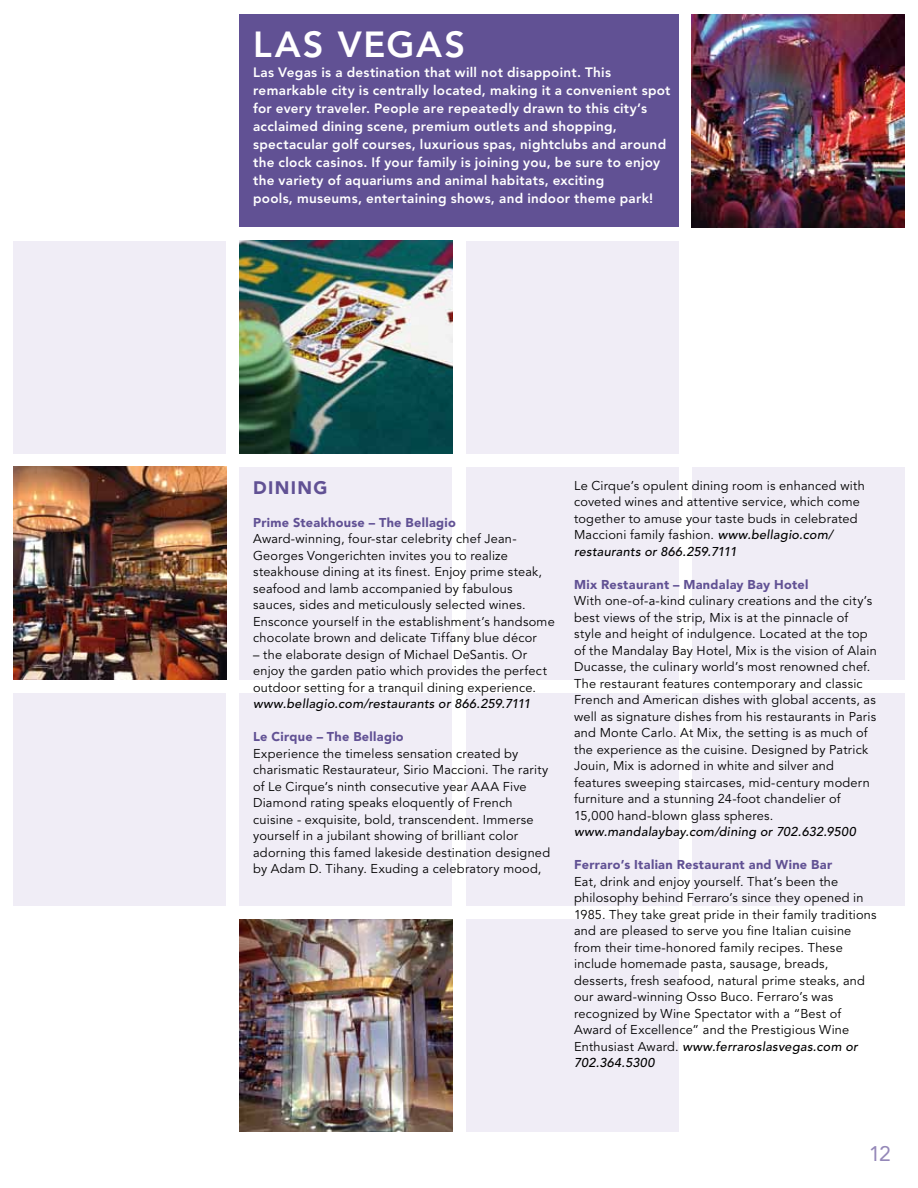
<style>
.page{position:relative;width:918px;height:1188px;background:#fff}
.page>*{position:absolute;margin:0;border:0;box-sizing:border-box;transform-origin:0 0}
.t1{font:800 36px "Avenir";letter-spacing:.055em;color:#fff}
.t2{font:21px "Avenir";color:#9487b8}
.t3{font:900 18px "Avenir";letter-spacing:.075em;color:#615194}
.t4{font:800 13.5px/18px "Avenir";letter-spacing:.02em;color:#fff}
.t5{font:12.75px/16.5px "Avenir";letter-spacing:.015em;color:#000}
.t6{font:900 12.75px "Avenir";letter-spacing:.025em;color:#615194}
.t7{font:italic 500 12.75px "Avenir";letter-spacing:.02em;color:#000}
.s1{font-weight:500;font-style:italic}
</style>
<div class="page">
<div style="left:14px;top:241px;width:212px;height:212px;background:#f0edf6"></div>
<div style="left:240px;top:15px;width:438px;height:212px;background:#615194"></div>
<div style="left:466px;top:241px;width:212px;height:212px;background:#f0edf6"></div>
<div style="left:240px;top:467px;width:212px;height:213px;background:#f0edf6"></div>
<div style="left:466px;top:467px;width:212px;height:213px;background:#f0edf6"></div>
<div style="left:692px;top:467px;width:212px;height:213px;background:#f0edf6"></div>
<div style="left:14px;top:693px;width:212px;height:213px;background:#f0edf6"></div>
<div style="left:240px;top:693px;width:212px;height:213px;background:#f0edf6"></div>
<div style="left:466px;top:693px;width:212px;height:213px;background:#f0edf6"></div>
<div style="left:692px;top:693px;width:212px;height:213px;background:#f0edf6"></div>
<div style="left:466px;top:919px;width:212px;height:213px;background:#f0edf6"></div>
<img style="left:14px;top:467px;width:212px;height:212px">
<img style="left:240px;top:241px;width:212px;height:212px">
<img style="left:692px;top:15px;width:212px;height:212px">
<img style="left:240px;top:919px;width:212px;height:213px">
<h1 class="t1" style="left:253px;top:24px;width:213px">LAS VEGAS</h1>
<p class="t4" style="left:253px;top:63px;width:419px">Las Vegas is a destination that will not disappoint. This remarkable city is centrally located, making it a convenient spot for every traveler. People are repeatedly drawn to this city’s acclaimed dining scene, premium outlets and shopping, spectacular golf courses, luxurious spas, nightclubs and around the clock casinos. If your family is joining you, be sure to enjoy the variety of aquariums and animal habitats, exciting<br>pools, museums, entertaining shows, and indoor theme park!</p>
<h3 class="t3" style="left:253px;top:477px;width:76px">DINING</h3>
<p class="t6" style="left:253px;top:515px;width:204px">Prime Steakhouse – The Bellagio</p>
<p class="t5" style="left:253px;top:531px;width:303px">Award-winning, four-star celebrity chef Jean-Georges Vongerichten invites you to realize steakhouse dining at its finest. Enjoy prime steak, seafood and lamb accompanied by fabulous sauces, sides and meticulously selected wines.<br>Ensconce yourself in the establishment’s handsome chocolate brown and delicate Tiffany blue décor</p>
<p class="t5" style="left:253px;top:646px;width:295px">– the elaborate design of Michael DeSantis. Or enjoy the garden patio which provides the perfect outdoor setting for a tranquil dining experience.</p>
<p class="t7" style="left:253px;top:696px;width:279px">www.bellagio.com/restaurants or 866.259.7111</p>
<p class="t6" style="left:253px;top:729px;width:152px">Le Cirque – The Bellagio</p>
<p class="t5" style="left:253px;top:745px;width:299px">Experience the timeless sensation created by charismatic Restaurateur, Sirio Maccioni. The rarity of Le Cirque’s ninth consecutive year AAA Five Diamond rating speaks eloquently of French cuisine - exquisite, bold, transcendent. Immerse yourself in a jubilant showing of brilliant color adorning this famed lakeside destination designed by Adam D. Tihany. Exuding a celebratory mood,</p>
<p class="t5" style="left:574px;top:477px;width:292px">Le Cirque’s opulent dining room is enhanced with coveted wines and attentive service, which come together to amuse your taste buds in celebrated Maccioni family fashion. <span class="s1">www.bellagio.com/ restaurants or 866.259.7111</span></p>
<p class="t6" style="left:574px;top:577px;width:236px">Mix Restaurant – Mandalay Bay Hotel</p>
<p class="t5" style="left:574px;top:593px;width:304px">With one-of-a-kind culinary creations and the city’s best views of the strip, Mix is at the pinnacle of style and height of indulgence. Located at the top of the Mandalay Bay Hotel, Mix is the vision of Alain Ducasse, the culinary world’s most renowned chef.<br>The restaurant features contemporary and classic French and American dishes with global accents, as well as signature dishes from his restaurants in Paris and Monte Carlo. At Mix, the setting is as much of the experience as the cuisine. Designed by Patrick Jouin, Mix is adorned in white and silver and features sweeping staircases, mid-century modern furniture and a stunning 24-foot chandelier of 15,000 hand-blown glass spheres.</p>
<p class="t7" style="left:574px;top:824px;width:283px">www.mandalaybay.com/dining or 702.632.9500</p>
<p class="t6" style="left:574px;top:857px;width:260px">Ferraro’s Italian Restaurant and Wine Bar</p>
<p class="t5" style="left:574px;top:873px;width:304px">Eat, drink and enjoy yourself. That’s been the philosophy behind Ferraro’s since they opened in 1985. They take great pride in their family traditions and are pleased to serve you fine Italian cuisine from their time-honored family recipes. These include homemade pasta, sausage, breads, desserts, fresh seafood, natural prime steaks, and our award-winning Osso Buco. Ferraro’s was recognized by Wine Spectator with a “Best of Award of Excellence” and the Prestigious Wine Enthusiast Award. <span class="s1">www.ferraroslasvegas.com or 702.364.5300</span></p>
<h2 class="t2" style="left:869px;top:1142px;width:24px">12</h2>
</div>
